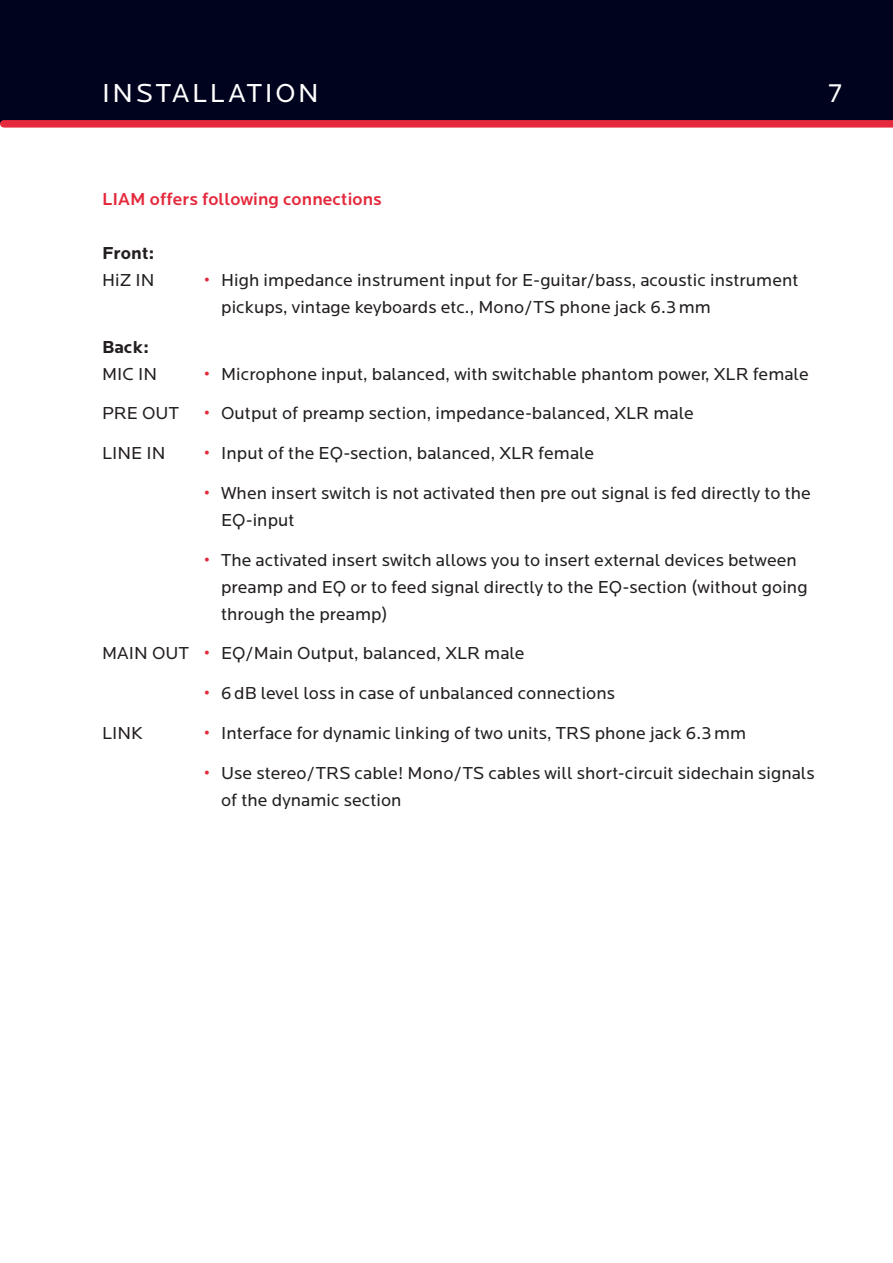
<style>
.page{position:relative;width:893px;height:1263px;background:#fff}
.page>*{position:absolute;margin:0;border:0;box-sizing:border-box;transform-origin:0 0}
.t1{font:27px "Locator";color:#fff}
.t2{font:18px/27px "Locator";letter-spacing:.005em;color:#231f20}
.t3{font:500 18px "Locator";letter-spacing:.005em;color:#e42a3c}
.t4{font:700 18px "Locator";color:#231f20}
.s1{color:#e42a3c}
</style>
<div class="page">
<div style="left:0;top:0;width:893px;height:124px;background:#00031d"></div>
<div style="left:4px;top:120px;width:889px;height:8px;background:#e42a3c"></div>
<h1 class="t1" style="left:102px;top:79px;width:53px">Installatio</h1>
<h1 class="t1" style="left:298px;top:79px;width:22px">n</h1>
<h1 class="t1" style="left:828px;top:79px;width:15px">7</h1>
<p class="t3" style="left:102px;top:189px;width:281px">LIAM offers following connections</p>
<p class="t4" style="left:102px;top:243px;width:54px">Front:</p>
<p class="t2" style="left:102px;top:267px;width:50px">HiZ IN</p>
<p class="t2" style="left:221px;top:267px;width:579px;text-indent:-17px"><span class="s1">•</span> High impedance instrument input for E-guitar/bass, acoustic instrument pickups, vintage keyboards etc., Mono/TS phone jack 6.3mm</p>
<p class="t4" style="left:102px;top:336px;width:48px">Back:</p>
<p class="t2" style="left:102px;top:361px;width:57px">Mic In</p>
<p class="t2" style="left:204px;top:361px;width:606px"><span class="s1">•</span> Microphone input, balanced, with switchable phantom power, XLR female</p>
<p class="t2" style="left:102px;top:400px;width:66px">Pre Out</p>
<p class="t2" style="left:204px;top:400px;width:491px"><span class="s1">•</span> Output of preamp section, impedance-balanced, XLR male</p>
<p class="t2" style="left:102px;top:440px;width:65px">Line In</p>
<p class="t2" style="left:204px;top:440px;width:392px"><span class="s1">•</span> Input of the EQ-section, balanced, XLR female</p>
<p class="t2" style="left:221px;top:480px;width:591px;text-indent:-17px"><span class="s1">•</span> When insert switch is not activated then pre out signal is fed directly to the<br>EQ-input</p>
<p class="t2" style="left:221px;top:547px;width:588px;text-indent:-17px"><span class="s1">•</span> The activated insert switch allows you to insert external devices between preamp and EQ or to feed signal directly to the EQ-section (without going through the preamp)</p>
<p class="t2" style="left:102px;top:640px;width:76px">Mai n Out</p>
<p class="t2" style="left:204px;top:640px;width:322px"><span class="s1">•</span> EQ/Main Output, balanced, XLR male</p>
<p class="t2" style="left:204px;top:680px;width:413px"><span class="s1">•</span> 6dB level loss in case of unbalanced connections</p>
<p class="t2" style="left:102px;top:720px;width:42px">Link</p>
<p class="t2" style="left:204px;top:720px;width:544px"><span class="s1">•</span> Interface for dynamic linking of two units, TRS phone jack 6.3mm</p>
<p class="t2" style="left:221px;top:760px;width:595px;text-indent:-17px"><span class="s1">•</span> Use stereo/TRS cable! Mono/TS cables will short-circuit sidechain signals of the dynamic section</p>
</div>
